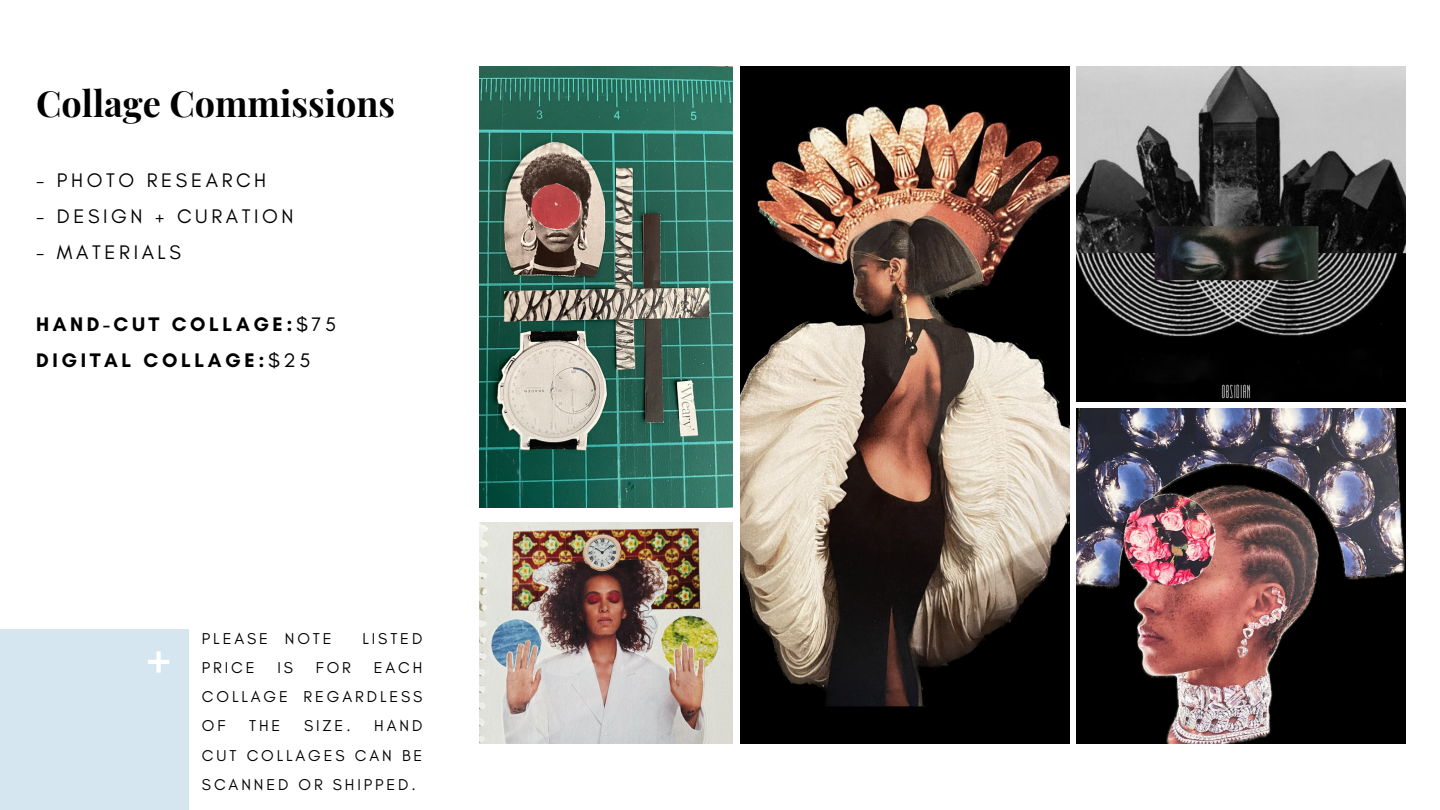
<style>
.page{position:relative;width:1440px;height:810px;background:#fff}
.page>*{position:absolute;margin:0;border:0;box-sizing:border-box;transform-origin:0 0}
.t1{font:700 51.9px "Glacial Indifference";color:#fff}
.t2{font:700 36px "Playfair Display";color:#000}
.t3{font:20px "Glacial Indifference";letter-spacing:.18em;color:#000}
.t4{font:700 20px/36px "Glacial Indifference";letter-spacing:.18em;color:#000}
.t5{font:16px/29.2px "Glacial Indifference";letter-spacing:.18em;color:#000;text-align:justify}
.s1{font-weight:400}
</style>
<div class="page">
<div style="left:0;top:629px;width:189px;height:181px;background:#d5e6f1"></div>
<img style="left:740px;top:66px;width:330px;height:677px">
<img style="left:1076px;top:66px;width:330px;height:335px">
<img style="left:1076px;top:408px;width:330px;height:335px">
<img style="left:479px;top:66px;width:254px;height:442px">
<img style="left:479px;top:523px;width:254px;height:220px">
<h1 class="t2" style="left:36px;top:78px;width:361px">Collage Commissions</h1>
<h2 class="t3" style="left:36px;top:168px;width:232px">- PHOTO RESEARCH</h2>
<h2 class="t3" style="left:36px;top:204px;width:259px">- DESIGN + CURATION</h2>
<h2 class="t3" style="left:36px;top:240px;width:146px">- MATERIALS</h2>
<h2 class="t4" style="left:36px;top:306px;width:301px">HAND-CUT COLLAGE:<span class="s1">$75<br></span>DIGITAL COLLAGE:<span class="s1">$25</span></h2>
<p class="t1" style="left:147px;top:624px;width:24px">+</p>
<p class="t5" style="left:202px;top:623px;width:131px">PLEASE NOTE</p>
<p class="t5" style="left:363px;top:623px;width:61px">LISTED</p>
<p class="t5" style="left:202px;top:653px;width:54px">PRICE</p>
<p class="t5" style="left:278px;top:653px;width:17px">IS</p>
<p class="t5" style="left:316px;top:653px;width:37px">FOR</p>
<p class="t5" style="left:202px;top:653px;width:222px;text-indent:172px">EACH COLLAGE REGARDLESS OF</p>
<p class="t5" style="left:202px;top:711px;width:222px;text-indent:172px">HAND CUT COLLAGES CAN BE SCANNED OR SHIPPED.</p>
<p class="t5" style="left:249px;top:711px;width:33px">THE</p>
<p class="t5" style="left:304px;top:711px;width:48px">SIZE.</p>
</div>
